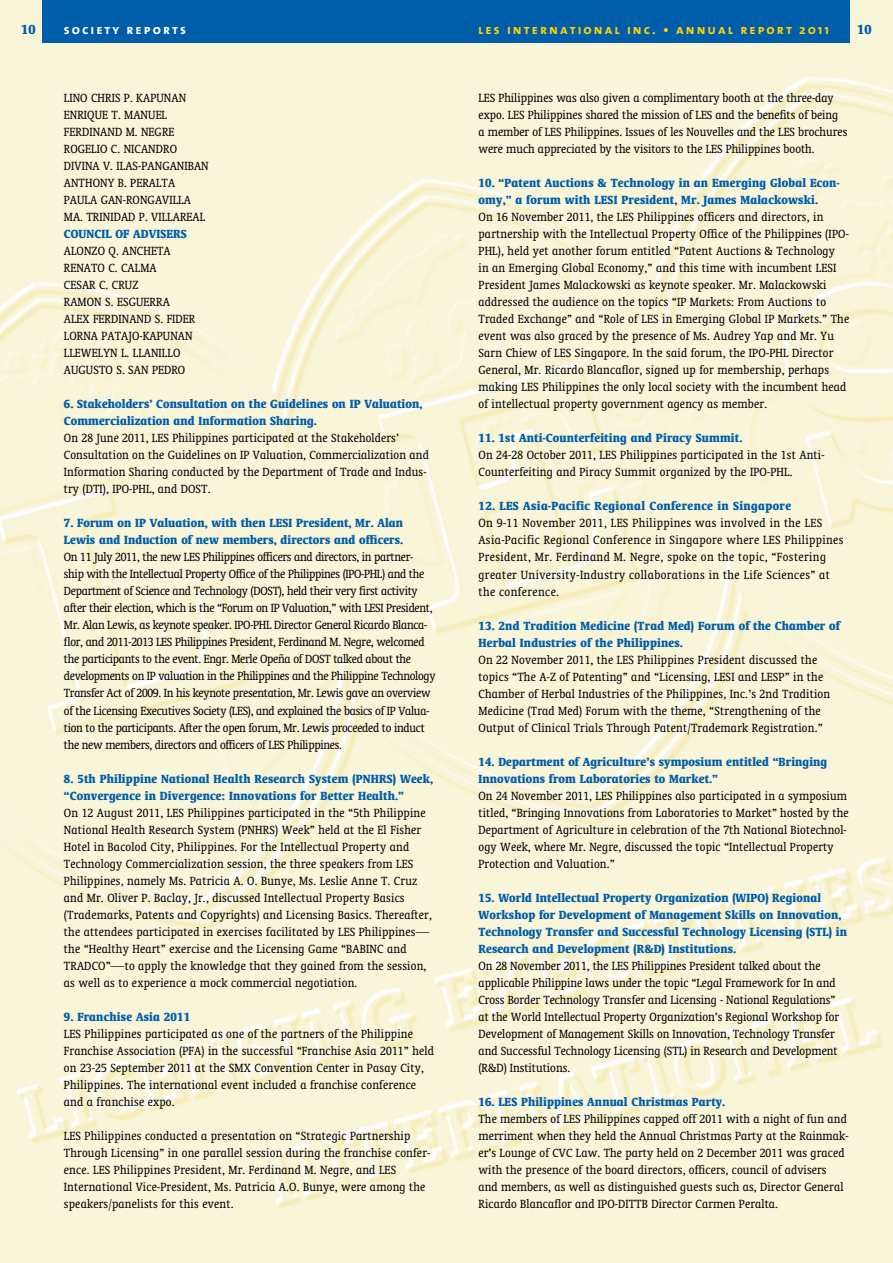
<style>
.page{position:relative;width:893px;height:1263px;background:#fff}
.page>*{position:absolute;margin:0;border:0;box-sizing:border-box;transform-origin:0 0}
.t1{font:700 condensed 15px "Oranda BT";color:#005daa}
.t2{font:condensed 13.5px/17px "Oranda BT";letter-spacing:.015em;color:#000}
.t3{font:700 condensed 13.5px/17px "Oranda BT";letter-spacing:.01em;color:#005daa}
.t4{font:condensed 13.5px/17px "Oranda BT";letter-spacing:-.02em;color:#000}
.t5{font:700 condensed 13.5px "Oranda BT";letter-spacing:.03em;color:#005daa}
.t6{font:13.5px "The Sans Bold Caps";letter-spacing:.15em;color:#ffd200}
.t7{font:13.5px "The Sans Bold Caps";letter-spacing:.15em;color:#fff}
.s1{font-family:"The Sans";font-weight:700}
</style>
<div class="page">
<img style="left:0;top:0;width:893px;height:1263px">
<div style="left:43px;top:0;width:807px;height:43px;background:#005daa"></div>
<p class="t1" style="left:21px;top:20px;width:16px">10</p>
<p class="t7" style="left:64px;top:18px;width:124px">society reports</p>
<p class="t6" style="left:478px;top:18px;width:352px">les international inc. • annual report <span class="s1">2011</span></p>
<p class="t1" style="left:857px;top:20px;width:16px">10</p>
<p class="t2" style="left:64px;top:89px;width:146px">LINO CHRIS P. KAPUNAN<br>ENRIQUE T. MANUEL<br>FERDINAND M. NEGRE<br>ROGELIO C. NICANDRO<br>DIVINA V. ILAS-PANGANIBAN<br>ANTHONY B. PERALTA<br>PAULA GAN-RONGAVILLA<br>MA. TRINIDAD P. VILLAREAL</p>
<p class="t3" style="left:64px;top:225px;width:124px">COUNCIL OF ADVISERS</p>
<p class="t2" style="left:64px;top:242px;width:133px">ALONZO Q. ANCHETA<br>RENATO C. CALMA<br>CESAR C. CRUZ<br>RAMON S. ESGUERRA<br>ALEX FERDINAND S. FIDER<br>LORNA PATAJO-KAPUNAN<br>LLEWELYN L. LLANILLO<br>AUGUSTO S. SAN PEDRO</p>
<p class="t3" style="left:64px;top:395px;width:360px">6. Stakeholders’ Consultation on the Guidelines on IP Valuation,<br>Commercialization and Information Sharing.</p>
<p class="t2" style="left:64px;top:429px;width:366px">On 28 June 2011, LES Philippines participated at the Stakeholders’ Consultation on the Guidelines on IP Valuation, Commercialization and Information Sharing conducted by the Department of Trade and Indus&shy;try (DTI), IPO-PHL, and DOST.</p>
<p class="t3" style="left:64px;top:514px;width:341px">7. Forum on IP Valuation, with then LESI President, Mr. Alan<br>Lewis and Induction of new members, directors and officers.</p>
<p class="t4" style="left:64px;top:548px;width:373px">On 11 July 2011, the new LES Philippines officers and directors, in partner&shy;ship with the Intellectual Property Office of the Philippines (IPO-PHL) and the Department of Science and Technology (DOST), held their very first activity after their election, which is the “Forum on IP Valuation,” with LESI President, Mr. Alan Lewis, as keynote speaker. IPO-PHL Director General Ricardo Blanca&shy;flor, and 2011-2013 LES Philippines President, Ferdinand M. Negre, welcomed the participants to the event. Engr. Merle Opeña of DOST talked about the developments on IP valuation in the Philippines and the Philippine Technology Transfer Act of 2009. In his keynote presentation, Mr. Lewis gave an overview of the Licensing Executives Society (LES), and explained the basics of IP Valua&shy;tion to the participants. After the open forum, Mr. Lewis proceeded to induct the new members, directors and officers of LES Philippines.</p>
<p class="t3" style="left:64px;top:769px;width:371px">8. 5th Philippine National Health Research System (PNHRS) Week, “Convergence in Divergence: Innovations for Better Health.”</p>
<p class="t2" style="left:64px;top:804px;width:370px">On 12 August 2011, LES Philippines participated in the “5th Philippine National Health Research System (PNHRS) Week” held at the El Fisher Hotel in Bacolod City, Philippines. For the Intellectual Property and Technology Commercialization session, the three speakers from LES Philippines, namely Ms. Patricia A. O. Bunye, Ms. Leslie Anne T. Cruz and Mr. Oliver P. Baclay, Jr., discussed Intellectual Property Basics (Trademarks, Patents and Copyrights) and Licensing Basics. Thereafter, the attendees participated in exercises facilitated by LES Philippines— the “Healthy Heart” exercise and the Licensing Game “BABINC and TRADCO”—to apply the knowledge that they gained from the session, as well as to experience a mock commercial negotiation.</p>
<p class="t3" style="left:64px;top:1008px;width:128px">9. Franchise Asia 2011</p>
<p class="t2" style="left:64px;top:1025px;width:372px">LES Philippines participated as one of the partners of the Philippine Franchise Association (PFA) in the successful “Franchise Asia 2011” held on 23-25 September 2011 at the SMX Convention Center in Pasay City, Philippines. The international event included a franchise conference and a franchise expo.</p>
<p class="t2" style="left:64px;top:1127px;width:368px">LES Philippines conducted a presentation on “Strategic Partnership Through Licensing” in one parallel session during the franchise confer&shy;ence. LES Philippines President, Mr. Ferdinand M. Negre, and LES International Vice-President, Ms. Patricia A.O. Bunye, were among the speakers/panelists for this event.</p>
<p class="t2" style="left:478px;top:89px;width:370px">LES Philippines was also given a complimentary booth at the three-day expo. LES Philippines shared the mission of LES and the benefits of being a member of LES Philippines. Issues of les Nouvelles and the LES brochures were much appreciated by the visitors to the LES Philippines booth.</p>
<p class="t3" style="left:478px;top:174px;width:362px">10. “Patent Auctions &amp; Technology in an Emerging Global Econ&shy;omy,” a forum with LESI President, Mr. James Malackowski.</p>
<p class="t2" style="left:478px;top:208px;width:372px">On 16 November 2011, the LES Philippines officers and directors, in partnership with the Intellectual Property Office of the Philippines (IPO-PHL), held yet another forum entitled “Patent Auctions &amp; Technology<br>in an Emerging Global Economy,” and this time with incumbent LESI President James Malackowski as keynote speaker. Mr. Malackowski addressed the audience on the topics “IP Markets: From Auctions to Traded Exchange” and “Role of LES in Emerging Global IP Markets.” The event was also graced by the presence of Ms. Audrey Yap and Mr. Yu Sarn Chiew of LES Singapore. In the said forum, the IPO-PHL Director General, Mr. Ricardo Blancaflor, signed up for membership, perhaps making LES Philippines the only local society with the incumbent head of intellectual property government agency as member.</p>
<p class="t3" style="left:478px;top:429px;width:265px">11. 1st Anti-Counterfeiting and Piracy Summit.</p>
<p class="t2" style="left:478px;top:447px;width:348px">On 24-28 October 2011, LES Philippines participated in the 1st Anti-<br>Counterfeiting and Piracy Summit organized by the IPO-PHL.</p>
<p class="t5" style="left:478px;top:498px;width:314px">12. LES Asia-Pacific Regional Conference in Singapore</p>
<p class="t2" style="left:478px;top:515px;width:366px">On 9-11 November 2011, LES Philippines was involved in the LES Asia-Pacific Regional Conference in Singapore where LES Philippines President, Mr. Ferdinand M. Negre, spoke on the topic, “Fostering greater University-Industry collaborations in the Life Sciences” at the conference.</p>
<p class="t3" style="left:478px;top:616px;width:363px">13. 2nd Tradition Medicine (Trad Med) Forum of the Chamber of<br>Herbal Industries of the Philippines.</p>
<p class="t2" style="left:478px;top:651px;width:353px">On 22 November 2011, the LES Philippines President discussed the topics “The A-Z of Patenting” and “Licensing, LESI and LESP” in the Chamber of Herbal Industries of the Philippines, Inc.’s 2nd Tradition Medicine (Trad Med) Forum with the theme, “Strengthening of the Output of Clinical Trials Through Patent/Trademark Registration.”</p>
<p class="t3" style="left:478px;top:753px;width:350px">14. Department of Agriculture’s symposium entitled “Bringing<br>Innovations from Laboratories to Market.”</p>
<p class="t2" style="left:478px;top:787px;width:372px">On 24 November 2011, LES Philippines also participated in a symposium titled, “Bringing Innovations from Laboratories to Market” hosted by the Department of Agriculture in celebration of the 7th National Biotechnol&shy;ogy Week, where Mr. Negre, discussed the topic “Intellectual Property Protection and Valuation.”</p>
<p class="t3" style="left:478px;top:889px;width:370px">15. World Intellectual Property Organization (WIPO) Regional Workshop for Development of Management Skills on Innovation, Technology Transfer and Successful Technology Licensing (STL) in Research and Development (R&amp;D) Institutions.</p>
<p class="t2" style="left:478px;top:957px;width:362px">On 28 November 2011, the LES Philippines President talked about the applicable Philippine laws under the topic “Legal Framework for In and Cross Border Technology Transfer and Licensing - National Regulations” at the World Intellectual Property Organization’s Regional Workshop for Development of Management Skills on Innovation, Technology Transfer and Successful Technology Licensing (STL) in Research and Development (R&amp;D) Institutions.</p>
<p class="t3" style="left:478px;top:1093px;width:248px">16. LES Philippines Annual Christmas Party.</p>
<p class="t2" style="left:478px;top:1110px;width:372px">The members of LES Philippines capped off 2011 with a night of fun and merriment when they held the Annual Christmas Party at the Rainmak&shy;er’s Lounge of CVC Law. The party held on 2 December 2011 was graced with the presence of the board directors, officers, council of advisers and members, as well as distinguished guests such as, Director General Ricardo Blancaflor and IPO-DITTB Director Carmen Peralta.</p>
</div>
